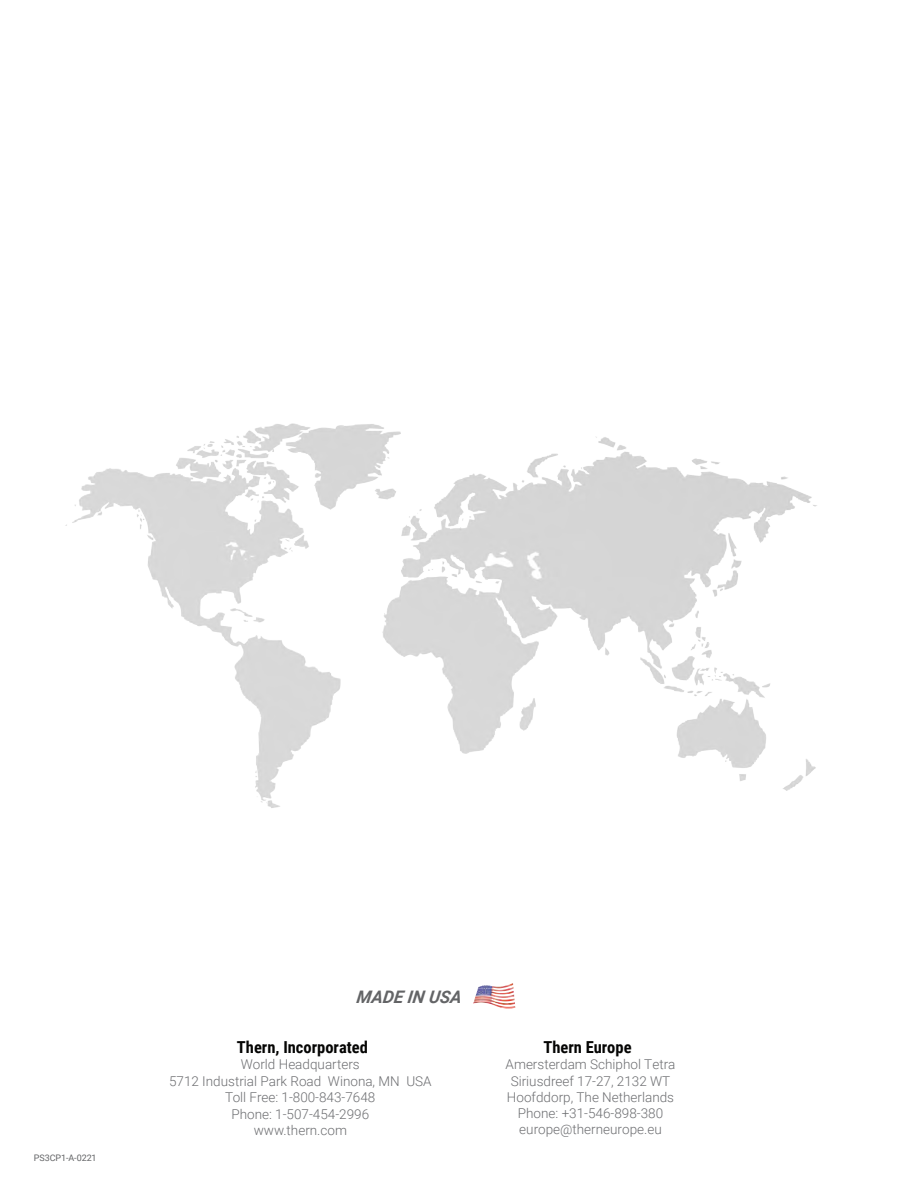
<style>
.page{position:relative;width:918px;height:1188px;background:#fff}
.page>*{position:absolute;margin:0;border:0;box-sizing:border-box;transform-origin:0 0}
.t1{font:italic 700 17.25px "Roboto";color:#636466}
.t2{font:700 16.5px "Roboto Condensed";color:#050504}
.t3{font:300 13.5px/16.5px "Roboto";color:#6d6e71;text-align:center}
.t4{font:9px "Roboto";letter-spacing:-.01em;color:#636466}
</style>
<div class="page">
<img style="left:483px;top:983px;width:30px;height:3px">
<img style="left:473px;top:986px;width:42px;height:19px">
<img style="left:494px;top:1005px;width:21px;height:3px">
<img style="left:65px;top:423px;width:752px;height:385px">
<p class="t4" style="left:34px;top:1151px;width:64px">PS3CP1-A-0221</p>
<p class="t1" style="left:356px;top:985px;width:106px">MA DE IN USA</p>
<p class="t2" style="left:237px;top:1035px;width:133px">Thern, Incorporated</p>
<p class="t3" style="left:169px;top:1056px;width:264px">World Headquarters<br>5712 Industrial Park Road Winona, MN USA<br>Toll Free: 1-800-843-7648<br>Phone: 1-507-454-2996<br>www.thern.com</p>
<p class="t2" style="left:544px;top:1035px;width:90px">Thern Europe</p>
<p class="t3" style="left:506px;top:1056px;width:171px">Amersterdam Schiphol Tetra<br>Siriusdreef 17-27, 2132 WT<br>Hoofddorp, The Netherlands<br>Phone: +31-546-898-380 europe@therneurope.eu</p>
</div>
